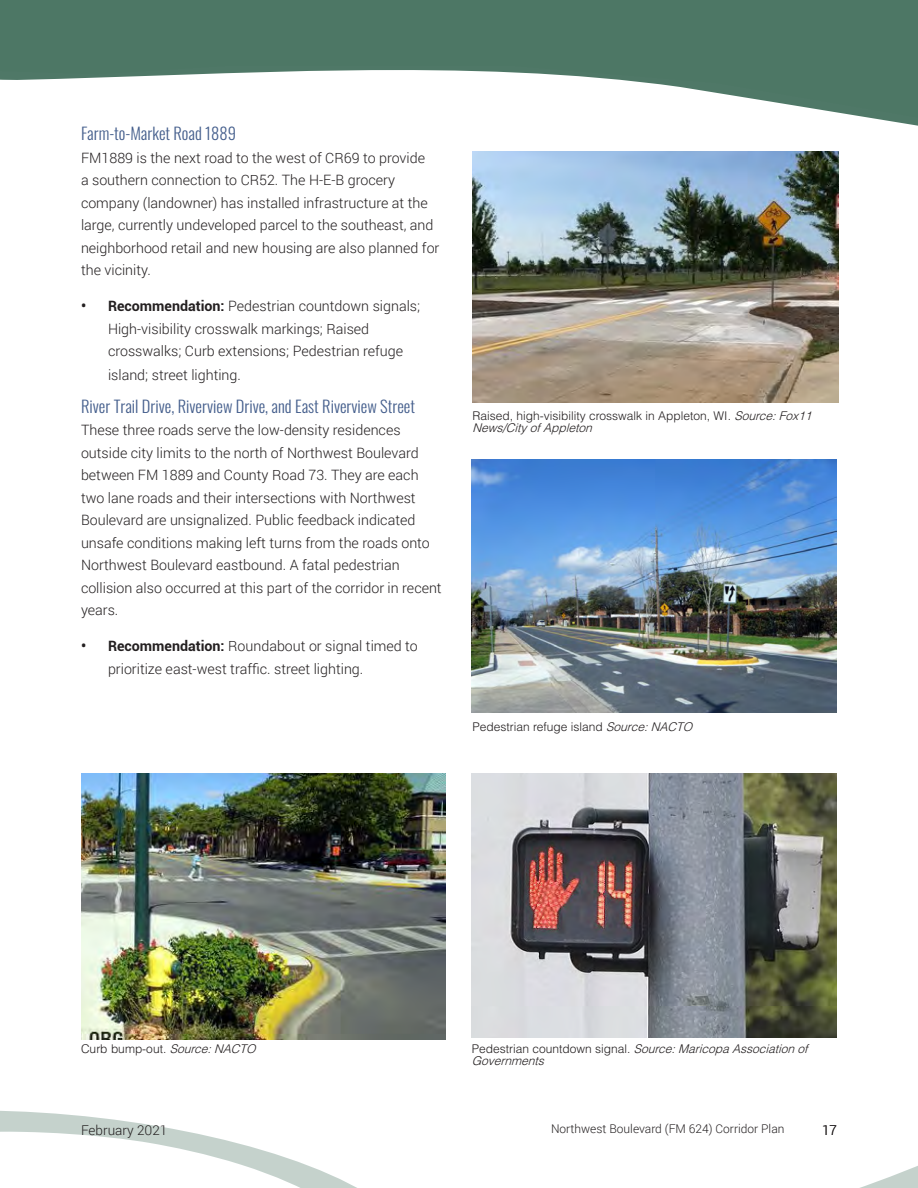
<style>
.page{position:relative;width:918px;height:1188px;background:#fff}
.page>*{position:absolute;margin:0;border:0;box-sizing:border-box;transform-origin:0 0}
.Heading_4{font:300 16.5px "Oswald";color:#445e8c}
.Body{font:300 14.25px/22.5px "Roboto";color:#231f20}
.t1{font:300 13.5px "Roboto";color:#231f20}
.t2{font:300 12px/12px "Helvetica LT Std";color:#231f20}
.t3{font:italic 300 12px/12px "Helvetica LT Std";color:#231f20}
.t4{font:300 12px "Roboto";color:#231f20}
.s1{font-weight:700}
.s2{font-style:italic}
.s3{font-style:normal}
</style>
<div class="page">
<svg style="left:0;top:1039px;width:918px;height:149px"></svg>
<svg style="left:0;top:0;width:918px;height:126px"></svg>
<img style="left:472px;top:151px;width:366px;height:252px">
<img style="left:472px;top:774px;width:364px;height:264px">
<img style="left:472px;top:459px;width:364px;height:254px">
<img style="left:81px;top:774px;width:364px;height:265px">
<p class="Heading_4" style="left:81px;top:119px;width:157px">Farm-to-Market Road 1889</p>
<p class="Body" style="left:81px;top:146px;width:360px">FM1889 is the next road to the west of CR69 to provide<br>a southern connection to CR52. The H-E-B grocery company (landowner) has installed infrastructure at the large, currently undeveloped parcel to the southeast, and neighborhood retail and new housing are also planned for the vicinity.</p>
<p class="Body" style="left:108px;top:294px;width:314px;text-indent:-27px"><span class="s1">• Recommendation:</span> Pedestrian countdown signals; High-visibility crosswalk markings; Raised crosswalks; Curb extensions; Pedestrian refuge island; street lighting.</p>
<p class="Heading_4" style="left:81px;top:392px;width:336px">River Trail Drive, Riverview Drive, and East Riverview Street</p>
<p class="Body" style="left:81px;top:419px;width:362px">These three roads serve the low-density residences outside city limits to the north of Northwest Boulevard between FM 1889 and County Road 73. They are each two lane roads and their intersections with Northwest Boulevard are unsignalized. Public feedback indicated unsafe conditions making left turns from the roads onto Northwest Boulevard eastbound. A fatal pedestrian collision also occurred at this part of the corridor in recent years.</p>
<p class="Body" style="left:108px;top:635px;width:311px;text-indent:-27px"><span class="s1">• Recommendation:</span> Roundabout or signal timed to prioritize east-west traffic. street lighting.</p>
<p class="t2" style="left:472px;top:409px;width:344px">Raised, high-visibility crosswalk in Appleton, WI. <span class="s2">Source:Fox11<br>News/CityofAppleton</span></p>
<p class="t2" style="left:472px;top:720px;width:225px">Pedestrian refuge island <span class="s2">Source:NACTO</span></p>
<p class="t2" style="left:81px;top:1043px;width:180px">Curb bump-out. <span class="s2">Source:NACTO</span></p>
<p class="t3" style="left:472px;top:1043px;width:341px"><span class="s3">P e d e s t r i a n c o u n t d o w n s i g n a l .</span> Source:MaricopaAssociationof<br>Governments</p>
<p class="t1" style="left:81px;top:1121px;width:88px">February 2021</p>
<p class="t4" style="left:551px;top:1121px;width:235px">Northwest Boulevard (FM 624) Corridor Plan</p>
<p class="t1" style="left:822px;top:1121px;width:16px">17</p>
</div>
